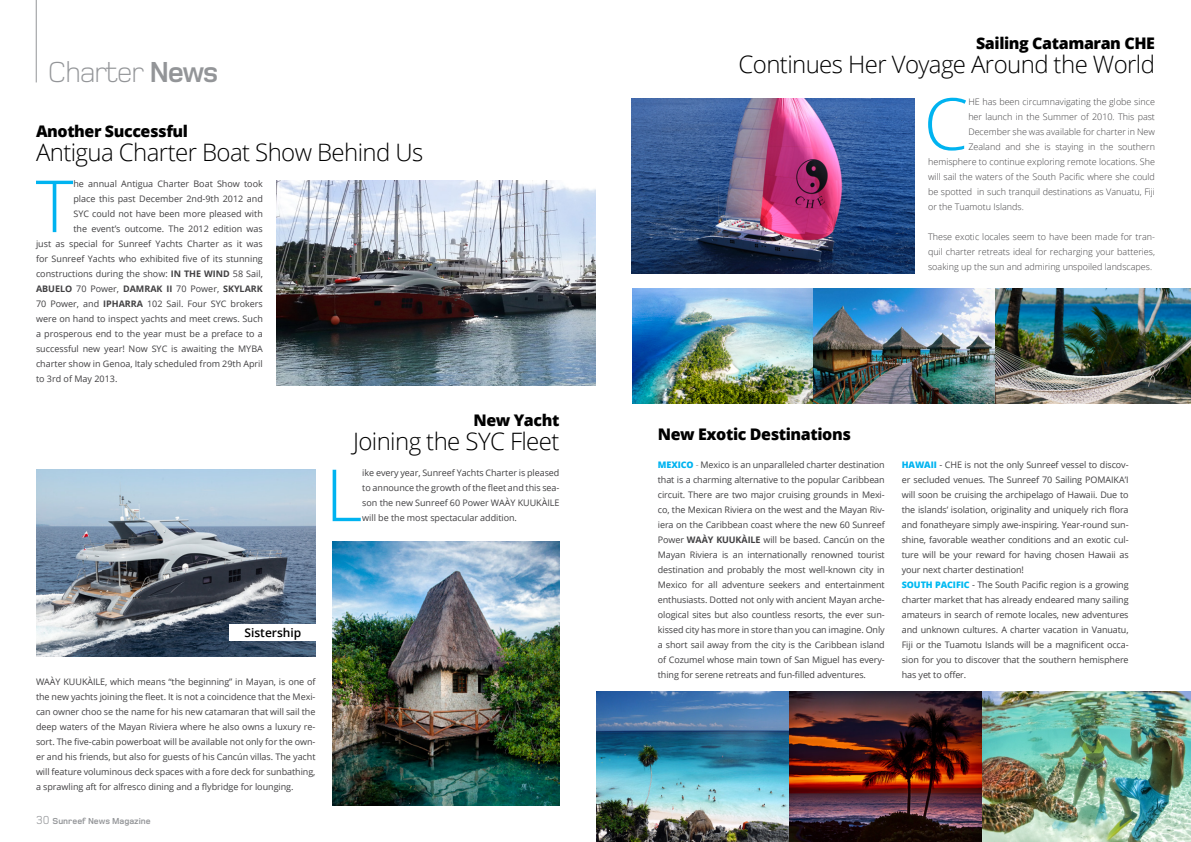
<style>
.page{position:relative;width:1191px;height:842px;background:#fff}
.page>*{position:absolute;margin:0;border:0;box-sizing:border-box;transform-origin:0 0}
.t1{font:300 72px "Open Sans";color:#00b3f0}
.t2{font:300 30px "Foundry Monoline";letter-spacing:-.05em;color:#939598}
.t3{font:300 24px "Open Sans";letter-spacing:-.025em;color:#000}
.t4{font:800 16px "Open Sans";letter-spacing:-.025em;color:#000}
.t5{font:600 12px "Open Sans";color:#000}
.t6{font:9px/15px "Open Sans";letter-spacing:-.01em;color:#414042;text-align:justify}
.t7{font:300 9px/15px "Open Sans";color:#414042;text-align:justify}
.t8{font:700 9px "Open Sans";color:#414042}
.t9{font:700 9px "Foundry Monoline";color:#939598}
.s1{font-weight:700}
.s2{font-weight:400}
.s3{font-weight:400;font-size:12px}
.s4{font-weight:800;color:#00b3f0}
.s5{font-weight:300}
.s6{font-weight:800;color:#00b9f1}
</style>
<div class="page">
<img style="left:596px;top:691px;width:595px;height:151px">
<img style="left:632px;top:288px;width:559px;height:115px">
<hr style="left:36px;top:0;width:1px;height:82px;background:#939598">
<img style="left:276px;top:180px;width:319px;height:205px">
<img style="left:36px;top:469px;width:279px;height:187px">
<img style="left:333px;top:541px;width:226px;height:265px">
<div style="left:229px;top:625px;width:86px;height:16px;background:#fff"></div>
<img style="left:631px;top:98px;width:284px;height:176px">
<h2 class="t2" style="left:48px;top:56px;width:172px">Charter <span class="s1">News</span></h2>
<h3 class="t4" style="left:36px;top:119px;width:154px">Another Successful</h3>
<h3 class="t3" style="left:36px;top:136px;width:389px">Antigua Charter Boat Show Behind Us</h3>
<h1 class="t1" style="left:36px;top:157px;width:39px">T</h1>
<p class="t6" style="left:73px;top:176px;width:191px">he annual Antigua Charter Boat Show took</p>
<p class="t6" style="left:73px;top:191px;width:191px">place this past December 2nd-9th 2012 and</p>
<p class="t6" style="left:73px;top:206px;width:191px">SYC could not have been more pleased with</p>
<p class="t6" style="left:73px;top:221px;width:191px">the event’s outcome. The 2012 edition was</p>
<p class="t6" style="left:36px;top:236px;width:228px">just as special for Sunreef Yachts Charter as it was</p>
<p class="t6" style="left:36px;top:251px;width:228px">for Sunreef Yachts who exhibited five of its stunning</p>
<p class="t6" style="left:36px;top:266px;width:228px">constructions during the show: <span class="s1">IN THE WIND</span> 58 Sail,</p>
<p class="t8" style="left:36px;top:282px;width:228px">ABUELO <span class="s2">70 Power,</span> DAMRAK II <span class="s2">70 Power,</span> SKYLARK</p>
<p class="t6" style="left:36px;top:296px;width:228px">70 Power, and <span class="s1">IPHARRA</span> 102 Sail. Four SYC brokers</p>
<p class="t6" style="left:36px;top:311px;width:228px">were on hand to inspect yachts and meet crews. Such</p>
<p class="t6" style="left:36px;top:326px;width:228px">a prosperous end to the year must be a preface to a</p>
<p class="t6" style="left:36px;top:341px;width:228px">successful new year! Now SYC is awaiting the MYBA</p>
<p class="t6" style="left:36px;top:356px;width:228px">charter show in Genoa, Italy scheduled from 29th April</p>
<p class="t6" style="left:36px;top:371px;width:83px">to 3rd of May 2013.</p>
<h3 class="t4" style="left:473px;top:408px;width:88px">New Yacht</h3>
<h3 class="t3" style="left:353px;top:425px;width:208px">Joining the SYC Fleet</h3>
<h1 class="t1" style="left:325px;top:446px;width:38px">L</h1>
<p class="t6" style="left:362px;top:465px;width:199px">ike every year, Sunreef Yachts Charter is pleased to announce the growth of the fleet and this sea&shy;son the new Sunreef 60 Power WAÀY KUUKÀILE will be the most spectacular addition.</p>
<h3 class="t5" style="left:244px;top:625px;width:58px">Sistership</h3>
<p class="t6" style="left:36px;top:674px;width:281px">WAÀY KUUKÀILE, which means “the beginning” in Mayan, is one of the new yachts joining the fleet. It is not a coincidence that the Mexi&shy;can owner choo se the name for his new catamaran that will sail the deep waters of the Mayan Riviera where he also owns a luxury re&shy;sort. The five-cabin powerboat will be available not only for the own&shy;er and his friends, but also for guests of his Cancún villas. The yacht will feature voluminous deck spaces with a fore deck for sunbathing, a sprawling aft for alfresco dining and a flybridge for lounging.</p>
<p class="t9" style="left:36px;top:816px;width:116px"><span class="s3">30</span> Sunreef News Magazine</p>
<h3 class="t4" style="left:976px;top:31px;width:180px">Sailing Catamaran CHE</h3>
<h3 class="t3" style="left:738px;top:48px;width:418px">Continues Her Voyage Around the World</h3>
<h1 class="t1" style="left:923px;top:74px;width:46px">C</h1>
<p class="t7" style="left:968px;top:94px;width:188px">HE has been circumnavigating the globe since</p>
<p class="t7" style="left:968px;top:109px;width:188px">her launch in the Summer of 2010. This past</p>
<p class="t7" style="left:968px;top:124px;width:188px">December she was available for charter in New</p>
<p class="t7" style="left:968px;top:139px;width:188px">Zealand and she is staying in the southern</p>
<p class="t7" style="left:928px;top:154px;width:228px">hemisphere to continue exploring remote locations. She</p>
<p class="t7" style="left:928px;top:169px;width:228px">will sail the waters of the South Pacific where she could</p>
<p class="t7" style="left:928px;top:184px;width:228px">be spotted in such tranquil destinations as Vanuatu, Fiji</p>
<p class="t7" style="left:928px;top:199px;width:97px">or the Tuamotu Islands.</p>
<p class="t7" style="left:928px;top:229px;width:228px">These exotic locales seem to have been made for tran&shy;quil charter retreats ideal for recharging your batteries, soaking up the sun and admiring unspoiled landscapes.</p>
<h3 class="t4" style="left:658px;top:422px;width:194px">New Exotic Destinations</h3>
<p class="t6" style="left:658px;top:457px;width:228px"><span class="s4">MEXICO</span> <span class="s5">-</span> Mexico is an unparalleled charter destination that is a charming alternative to the popular Caribbean circuit. There are two major cruising grounds in Mexi&shy;co, the Mexican Riviera on the west and the Mayan Riv&shy;iera on the Caribbean coast where the new 60 Sunreef Power <span class="s1">WAÀY KUUKÀILE</span> will be based. Cancún on the Mayan Riviera is an internationally renowned tourist destination and probably the most well-known city in Mexico for all adventure seekers and entertainment enthusiasts. Dotted not only with ancient Mayan arche&shy;ological sites but also countless resorts, the ever sun&shy;kissed city has more in store than you can imagine. Only a short sail away from the city is the Caribbean island of Cozumel whose main town of San Miguel has every&shy;thing for serene retreats and fun-filled adventures.</p>
<p class="t6" style="left:901px;top:457px;width:228px;text-align:left"><span class="s4">HAWAII</span> - CHE is not the only Sunreef vessel to discov&shy;er secluded venues. The Sunreef 70 Sailing POMAIKA’I will soon be cruising the archipelago of Hawaii. Due to the islands’ isolation, originality and uniquely rich flora and fonatheyare simply awe-inspiring. Year-round sun&shy;shine, favorable weather conditions and an exotic cul&shy;ture will be your reward for having chosen Hawaii as your next charter destination!<br><span class="s6">SOUTH PACIFIC</span> - The South Pacific region is a growing charter market that has already endeared many sailing amateurs in search of remote locales, new adventures and unknown cultures. A charter vacation in Vanuatu, Fiji or the Tuamotu Islands will be a magnificent occa&shy;sion for you to discover that the southern hemisphere has yet to offer.</p>
</div>
